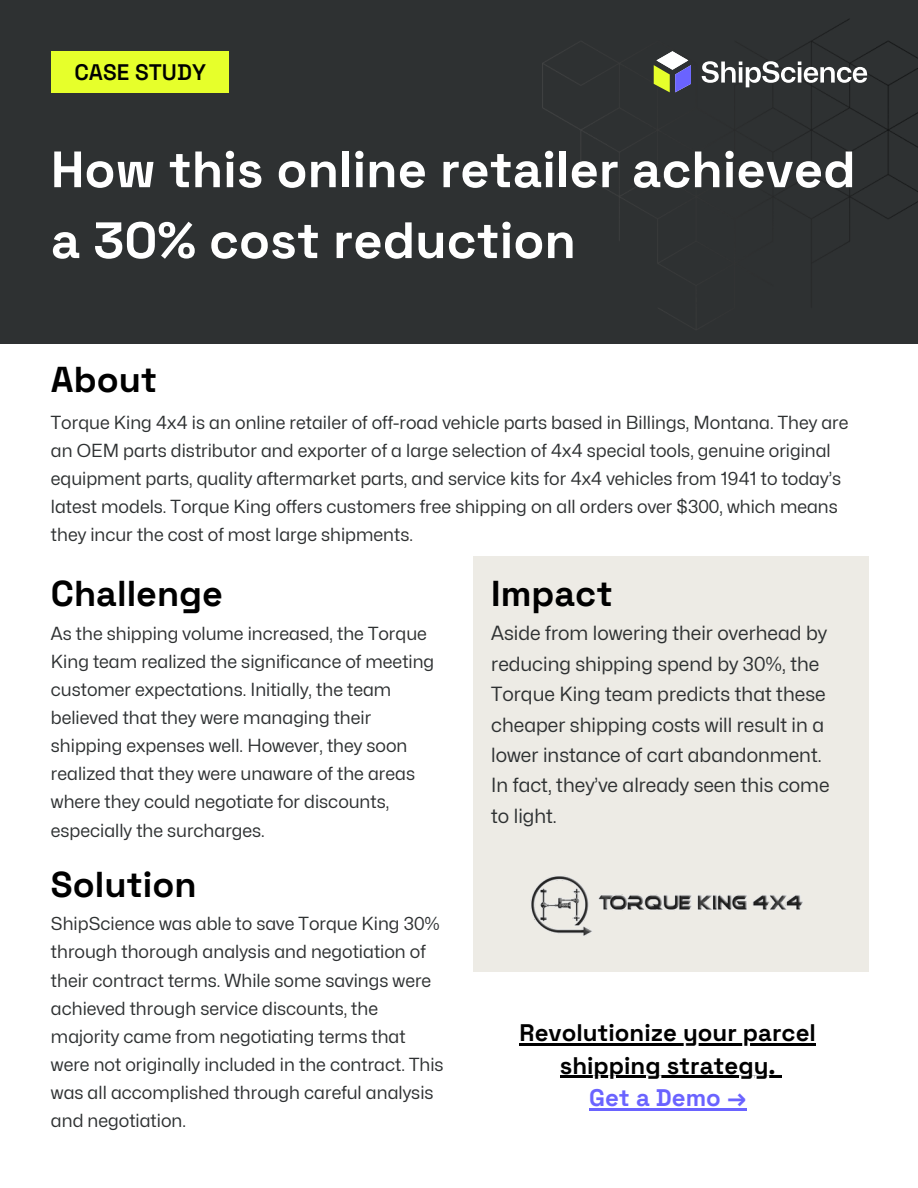
<style>
.page{position:relative;width:918px;height:1188px;background:#fff}
.page>*{position:absolute;margin:0;border:0;box-sizing:border-box;transform-origin:0 0}
.t1{font:700 51px/70.8px "Space Grotesk";color:#fff}
.t2{font:700 36px "Space Grotesk";color:#000}
.t3{font:700 24px/32.7px "Space Grotesk";color:#000;text-align:center}
.t4{font:600 22.5px "Space Grotesk";color:#000}
.t5{font:19.5px/30.3px "Mona Sans";color:#2e3132}
.t6{font:18px/28.2px "Mona Sans";color:#2e3132}
.s1{color:#6a63ff}
</style>
<div class="page">
<div style="left:0;top:0;width:918px;height:343px;background:#2e3132"></div>
<img style="left:543px;top:19px;width:375px;height:292px">
<div style="left:51px;top:51px;width:178px;height:42px;background:#e6ff2b"></div>
<svg style="left:702px;top:61px;width:165px;height:26px"></svg>
<svg style="left:654px;top:51px;width:37px;height:41px"></svg>
<div style="left:474px;top:556px;width:395px;height:416px;background:#edebe5"></div>
<img style="left:531px;top:876px;width:272px;height:60px">
<hr style="left:520px;top:1043px;width:296px;height:2px;background:#000">
<hr style="left:560px;top:1076px;width:216px;height:2px;background:#000">
<svg style="left:776px;top:1076px;width:6px;height:2px"></svg>
<hr style="left:589px;top:1108px;width:157px;height:3px;background:#6a63ff">
<p class="t4" style="left:74px;top:58px;width:133px">CASE STUDY</p>
<h1 class="t1" style="left:51px;top:134px;width:806px">How this online retailer achieved a 30% cost reduction</h1>
<p class="t2" style="left:51px;top:356px;width:108px">About</p>
<p class="t6" style="left:51px;top:408px;width:799px">Torque King 4x4 is an online retailer of off-road vehicle parts based in Billings, Montana. They are an OEM parts distributor and exporter of a large selection of 4x4 special tools, genuine original equipment parts, quality aftermarket parts, and service kits for 4x4 vehicles from 1941 to today’s latest models. Torque King offers customers free shipping on all orders over $300, which means they incur the cost of most large shipments.</p>
<h2 class="t2" style="left:51px;top:571px;width:174px">Challenge</h2>
<h2 class="t6" style="left:51px;top:619px;width:385px">As the shipping volume increased, the Torque King team realized the significance of meeting customer expectations. Initially, the team believed that they were managing their shipping expenses well. However, they soon realized that they were unaware of the areas where they could negotiate for discounts, especially the surcharges.</h2>
<p class="t2" style="left:51px;top:862px;width:147px">Solution</p>
<p class="t6" style="left:51px;top:910px;width:394px">ShipScience was able to save Torque King 30% through thorough analysis and negotiation of their contract terms. While some savings were achieved through service discounts, the majority came from negotiating terms that were not originally included in the contract. This was all accomplished through careful analysis and negotiation.</p>
<h2 class="t2" style="left:491px;top:571px;width:123px">Impact</h2>
<h2 class="t5" style="left:491px;top:618px;width:340px">Aside from lowering their overhead by reducing shipping spend by 30%, the Torque King team predicts that these cheaper shipping costs will result in a lower instance of cart abandonment.<br>In fact, they’ve already seen this come to light.</h2>
<p class="t3" style="left:520px;top:1016px;width:298px">Revolutionize your parcel</p>
<h4 class="t3" style="left:560px;top:1049px;width:217px">shipping strategy.<br><span class="s1">Get a Demo →</span></h4>
</div>
